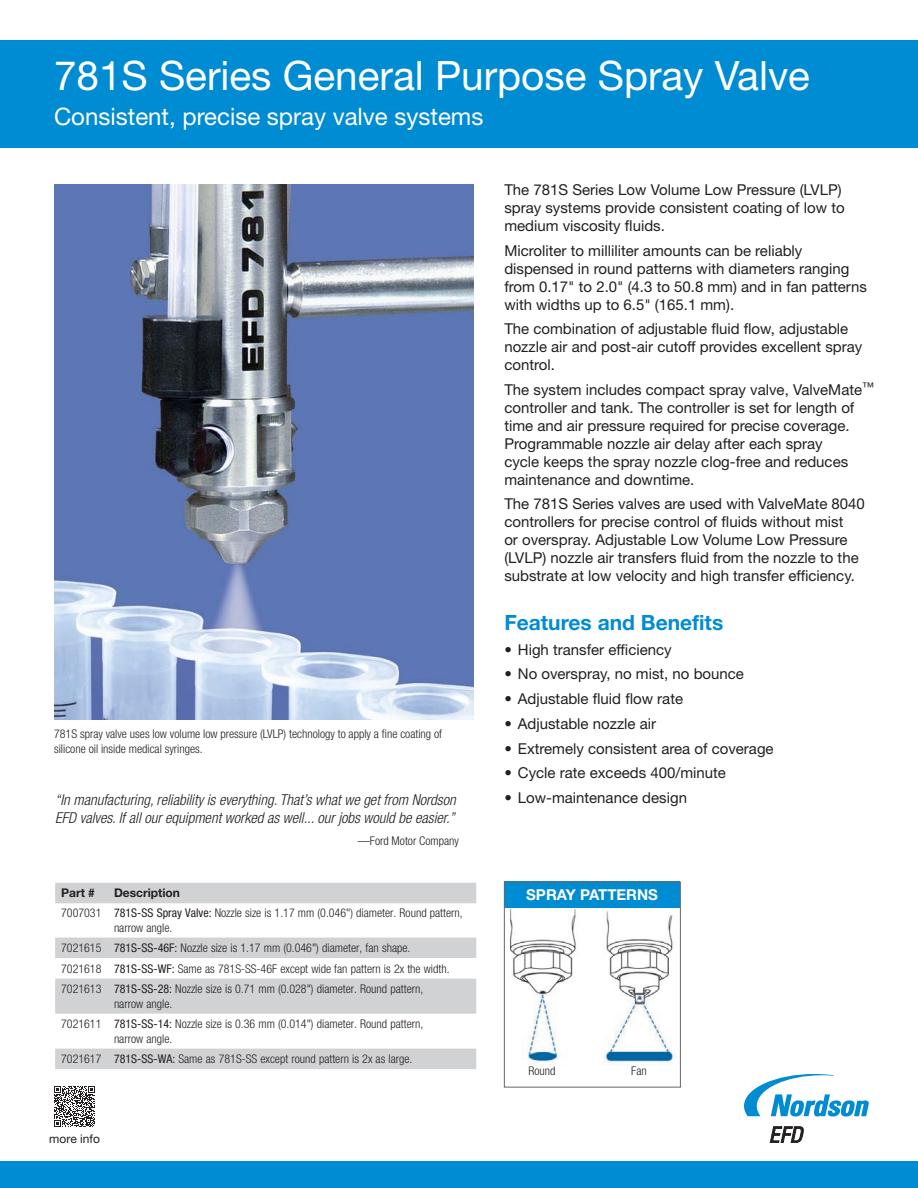
<style>
.page{position:relative;width:918px;height:1188px;background:#fff}
.page>*{position:absolute;margin:0;border:0;box-sizing:border-box;transform-origin:0 0}
.EFD-DataSheet-MainTi{font:40.5px "Helvetica Neue LT Std";color:#fff}
.EFD-DataSheet-Subtit{font:24px "Helvetica Neue LT Std";color:#fff}
.EFD-DataSheet-Head-L{font:700 21px "Helvetica Neue LT Std";color:#008cd2}
.EFD-DataSheet-BodyTe{font:15px/18px "Helvetica Neue LT Std";color:#231f20}
.EFD-DataSheet-Quote{font:italic 300 condensed 15px/18px "Helvetica Neue LT Std";color:#231f20}
.EFD-DataSheet-Page{font:700 15px "Helvetica Neue LT Std";color:#fff}
.EFD-DataSheet-TableT{font:300 condensed 12px/14.4px "Helvetica Neue LT Std";color:#231f20}
.EFD-DataSheet-Captio{font:300 condensed 12px/14.4px "Helvetica Neue LT Std";color:#231f20}
.EFD-DataSheet-Quote-2{font:300 condensed 12px "Helvetica Neue LT Std";color:#231f20}
.EFD-DataSheet-TableT-2{font:700 12px "Helvetica Neue LT Std";color:#231f20}
.EFD-DataSheet-BodyTe-2{font:12px "Helvetica Neue LT Std";color:#231f20}
.EFD-DataSheet-Page-2{font:300 condensed 12px "Helvetica Neue LT Std";color:#231f20}
.s1{font-weight:400}
</style>
<div class="page">
<div style="left:0;top:40px;width:918px;height:108px;background:#008cd2"></div>
<svg style="left:770px;top:1126px;width:34px;height:17px"></svg>
<svg style="left:744px;top:1074px;width:125px;height:43px"></svg>
<div style="left:0;top:1161px;width:918px;height:27px;background:#008cd2"></div>
<img style="left:54px;top:185px;width:419px;height:535px">
<svg style="left:55px;top:883px;width:421px;height:186px;fill:#d1d2d4"></svg>
<svg style="left:54px;top:1086px;width:41px;height:41px"></svg>
<div style="left:504px;top:881px;width:176px;height:27px;background:#008cd2"></div>
<img style="left:510px;top:910px;width:164px;height:155px">
<div style="left:504px;top:882px;width:177px;height:205px;border:1px solid #67676a"></div>
<p class="EFD-DataSheet-MainTi" style="left:54px;top:51px;width:758px">781S Series General Purpose Spray Valve</p>
<p class="EFD-DataSheet-Subtit" style="left:54px;top:102px;width:431px">Consistent, precise spray valve systems</p>
<p class="EFD-DataSheet-Captio" style="left:54px;top:727px;width:390px">781S spray valve uses low volume low pressure (LVLP) technology to apply a fine coating of silicone oil inside medical syringes.</p>
<p class="EFD-DataSheet-Quote" style="left:55px;top:791px;width:402px">“In manufacturing, reliability is everything. That’s what we get from Nordson<br>EFD valves. If all our equipment worked as well... our jobs would be easier.”</p>
<p class="EFD-DataSheet-Quote-2" style="left:358px;top:834px;width:103px">—Ford Motor Company</p>
<p class="EFD-DataSheet-TableT-2" style="left:61px;top:886px;width:35px">Part #</p>
<p class="EFD-DataSheet-TableT-2" style="left:114px;top:886px;width:67px">Description</p>
<p class="EFD-DataSheet-TableT" style="left:61px;top:906px;width:42px">7007031</p>
<p class="EFD-DataSheet-TableT" style="left:114px;top:906px;width:350px"><span class="s1">781S-SS Spray Valve:</span> Nozzle size is 1.17 mm (0.046") diameter. Round pattern, narrow angle.</p>
<p class="EFD-DataSheet-TableT" style="left:61px;top:941px;width:42px">7021615</p>
<p class="EFD-DataSheet-TableT" style="left:114px;top:941px;width:298px"><span class="s1">781S-SS-46F:</span> Nozzle size is 1.17 mm (0.046") diameter, fan shape.</p>
<p class="EFD-DataSheet-TableT" style="left:61px;top:961px;width:42px">7021618</p>
<p class="EFD-DataSheet-TableT" style="left:114px;top:961px;width:337px"><span class="s1">781S-SS-WF:</span> Same as 781S-SS-46F except wide fan pattern is 2x the width.</p>
<p class="EFD-DataSheet-TableT" style="left:61px;top:982px;width:42px">7021613</p>
<p class="EFD-DataSheet-TableT" style="left:114px;top:982px;width:311px"><span class="s1">781S-SS-28:</span> Nozzle size is 0.71 mm (0.028") diameter. Round pattern, narrow angle.</p>
<p class="EFD-DataSheet-TableT" style="left:61px;top:1017px;width:42px">7021611</p>
<p class="EFD-DataSheet-TableT" style="left:114px;top:1017px;width:311px"><span class="s1">781S-SS-14:</span> Nozzle size is 0.36 mm (0.014") diameter. Round pattern, narrow angle.</p>
<p class="EFD-DataSheet-TableT" style="left:61px;top:1052px;width:42px">7021617</p>
<p class="EFD-DataSheet-TableT" style="left:114px;top:1052px;width:300px"><span class="s1">781S-SS-WA:</span> Same as 781S-SS except round pattern is 2x as large.</p>
<p class="EFD-DataSheet-BodyTe" style="left:504px;top:181px;width:342px">The 781S Series Low Volume Low Pressure (LVLP) spray systems provide consistent coating of low to medium viscosity fluids.</p>
<p class="EFD-DataSheet-BodyTe" style="left:504px;top:241px;width:364px">Microliter to milliliter amounts can be reliably dispensed in round patterns with diameters ranging from 0.17" to 2.0" (4.3 to 50.8 mm) and in fan patterns with widths up to 6.5" (165.1 mm).</p>
<p class="EFD-DataSheet-BodyTe" style="left:504px;top:320px;width:360px">The combination of adjustable fluid flow, adjustable nozzle air and post-air cutoff provides excellent spray control.</p>
<p class="EFD-DataSheet-BodyTe" style="left:504px;top:380px;width:371px">The system includes compact spray valve, ValveMate<sup>™ </sup>controller and tank. The controller is set for length of time and air pressure required for precise coverage.<br>Programmable nozzle air delay after each spray<br>cycle keeps the spray nozzle clog-free and reduces maintenance and downtime.</p>
<p class="EFD-DataSheet-BodyTe" style="left:504px;top:495px;width:362px">The 781S Series valves are used with ValveMate 8040 controllers for precise control of fluids without mist<br>or overspray. Adjustable Low Volume Low Pressure (LVLP) nozzle air transfers fluid from the nozzle to the substrate at low velocity and high transfer efficiency.</p>
<p class="EFD-DataSheet-Head-L" style="left:504px;top:609px;width:220px">Features and Benefits</p>
<p class="EFD-DataSheet-BodyTe" style="left:504px;top:640px;width:169px">• High transfer efficiency</p>
<p class="EFD-DataSheet-BodyTe" style="left:504px;top:665px;width:241px">• No overspray, no mist, no bounce</p>
<p class="EFD-DataSheet-BodyTe" style="left:504px;top:690px;width:180px">• Adjustable fluid flow rate</p>
<p class="EFD-DataSheet-BodyTe" style="left:504px;top:714px;width:153px">• Adjustable nozzle air</p>
<p class="EFD-DataSheet-BodyTe" style="left:504px;top:739px;width:271px">• Extremely consistent area of coverage</p>
<p class="EFD-DataSheet-BodyTe" style="left:504px;top:764px;width:223px">• Cycle rate exceeds 400/minute</p>
<p class="EFD-DataSheet-BodyTe" style="left:504px;top:789px;width:184px">• Low-maintenance design</p>
<p class="EFD-DataSheet-Page" style="left:526px;top:885px;width:133px">SPRAY PATTERNS</p>
<p class="EFD-DataSheet-Page-2" style="left:529px;top:1064px;width:29px">Round</p>
<p class="EFD-DataSheet-Page-2" style="left:631px;top:1064px;width:17px">Fan</p>
<p class="EFD-DataSheet-BodyTe-2" style="left:49px;top:1132px;width:52px">more info</p>
</div>
